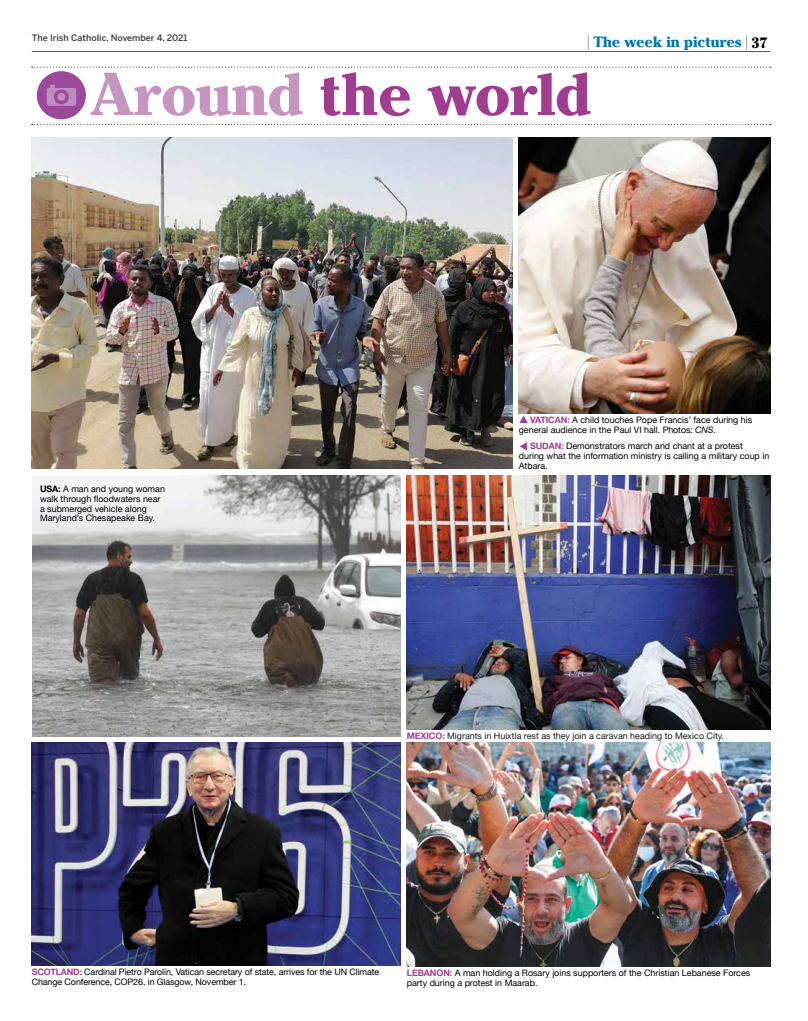
<style>
.page{position:relative;width:808px;height:1021px;background:#fff}
.page>*{position:absolute;margin:0;border:0;box-sizing:border-box;transform-origin:0 0}
.t1{font:700 expanded 63.4px "Criterion URWTOT";color:#a03d8f}
.t2{font:700 expanded 15.8px "Criterion URWTOT";color:#0076aa}
.t3{font:8.9px/9.9px "Helvetica Neue";color:#000}
.t4{font:8.9px "Helvetica Neue";color:#161b1e}
.t5{font:500 8.9px "Benton Sans";color:#414042}
.s1{color:#c696be}
.s2{font-family:"Helvetica LT";font-weight:400;font-stretch:normal;font-size:14.9px;color:#000}
.s3{font-family:"Helvetica LT";font-weight:400;font-stretch:normal;color:#fff}
.s4{color:#000}
.s5{font-weight:700}
.s6{font-weight:700;color:#a03d8f}
.s7{font-style:italic}
</style>
<div class="page">
<hr style="left:32px;top:51px;width:738px;height:1px;background:#0076aa">
<svg style="left:32px;top:124px;width:739px;height:1px"></svg>
<svg style="left:32px;top:67px;width:739px;height:1px"></svg>
<img style="left:32px;top:475px;width:368px;height:261px">
<img style="left:31px;top:743px;width:369px;height:222px">
<img style="left:407px;top:475px;width:363px;height:254px">
<img style="left:406px;top:743px;width:364px;height:223px">
<img style="left:519px;top:137px;width:251px;height:276px">
<img style="left:31px;top:137px;width:481px;height:332px">
<div style="left:37px;top:71px;width:49px;height:48px;background:#9c489b;border-radius:50%"></div>
<svg style="left:47px;top:85px;width:29px;height:21px"></svg>
<p class="t5" style="left:32px;top:33px;width:157px">The Irish Catholic, November 4, 2021</p>
<h1 class="t1" style="left:90px;top:55px;width:502px"><span class="s1">Around</span> the world</h1>
<h2 class="t2" style="left:588px;top:32px;width:182px"><span class="s2">|</span> The week in pictures <span class="s2">|</span><span class="s3">|</span><span class="s4">37</span></h2>
<p class="t3" style="left:40px;top:484px;width:126px"><span class="s5">USA:</span> A man and young woman walk through floodwaters near a submerged vehicle along<br>Maryland’s Chesapeake Bay.</p>
<p class="t3" style="left:519px;top:415px;width:235px;text-indent:11px"><span class="s6">VATICAN:</span> A child touches Pope Francis’ face during his general audience in the Paul VI hall. Photos: <span class="s7">CNS</span>.</p>
<p class="t3" style="left:519px;top:441px;width:252px;text-indent:11px"><span class="s6">SUDAN:</span> Demonstrators march and chant at a protest during what the information ministry is calling a military coup in<br>Atbara.</p>
<p class="t4" style="left:407px;top:729px;width:319px"><span class="s6">MEXICO:</span> Migrants in Huixtla rest as they join a caravan heading to Mexico City.</p>
<p class="t3" style="left:32px;top:967px;width:349px"><span class="s6">SCOTLAND:</span> Cardinal Pietro Parolin, Vatican secretary of state, arrives for the UN Climate<br>Change Conference, COP26, in Glasgow, November 1.</p>
<p class="t3" style="left:407px;top:968px;width:345px"><span class="s6">LEBANON:</span> A man holding a Rosary joins supporters of the Christian Lebanese Forces party during a protest in Maarab.</p>
</div>
